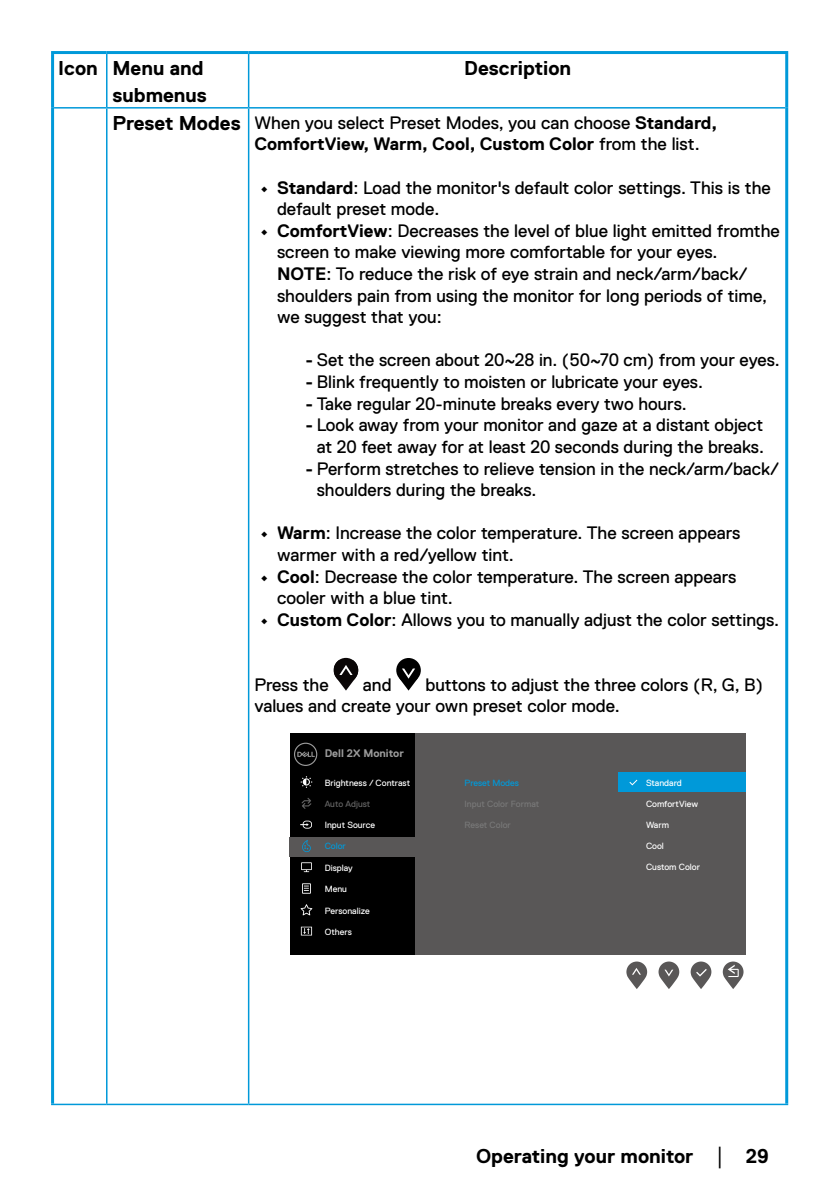
<style>
.page{position:relative;width:840px;height:1191px;background:#fff}
.page>*{position:absolute;margin:0;border:0;box-sizing:border-box;transform-origin:0 0}
.Callout_Head_10_12{font:700 20px "Dell Replica";color:#000}
.Paragraph_9_10_8{font:18px/21.6px "Dell Replica";color:#000}
.t1{font:700 11px "Dell Replica";color:#9b9b9b}
.t2{font:9px "Dell Replica";color:#fff}
.t3{font:9px "Dell Replica";color:#787878}
.t4{font:9px "Dell Replica";letter-spacing:-.005em;color:#0099d9}
.t5{font:9px "Dell Replica";color:#646464}
.s1{font-weight:700}
.s2{font-family:"Times New Roman";font-weight:400;font-size:18px}
</style>
<div class="page">
<hr style="left:54px;top:107px;width:53px;height:2px;background:#0099d9">
<hr style="left:107px;top:107px;width:141px;height:2px;background:#0099d9">
<hr style="left:248px;top:107px;width:536px;height:2px;background:#0099d9">
<hr style="left:51px;top:1103px;width:56px;height:2px;background:#0099d9">
<hr style="left:107px;top:1103px;width:141px;height:2px;background:#0099d9">
<hr style="left:248px;top:1103px;width:539px;height:2px;background:#0099d9">
<hr style="left:106px;top:109px;width:1px;height:994px;background:#0099d9">
<hr style="left:248px;top:109px;width:1px;height:994px;background:#0099d9">
<hr style="left:51px;top:51px;width:56px;height:3px;background:#0099d9">
<hr style="left:107px;top:51px;width:141px;height:3px;background:#0099d9">
<hr style="left:248px;top:51px;width:539px;height:3px;background:#0099d9">
<hr style="left:51px;top:108px;width:3px;height:995px;background:#0099d9">
<hr style="left:784px;top:108px;width:3px;height:995px;background:#0099d9">
<hr style="left:51px;top:54px;width:3px;height:54px;background:#0099d9">
<hr style="left:784px;top:54px;width:3px;height:54px;background:#0099d9">
<hr style="left:106px;top:54px;width:1px;height:53px;background:#0099d9">
<hr style="left:248px;top:54px;width:1px;height:53px;background:#0099d9">
<svg style="left:333px;top:658px;width:25px;height:24px"></svg>
<svg style="left:334px;top:660px;width:24px;height:30px"></svg>
<div style="left:396px;top:658px;width:24px;height:24px;background:#000;border-radius:50%"></div>
<svg style="left:399px;top:668px;width:18px;height:22px"></svg>
<div style="left:290px;top:734px;width:455px;height:221px;background:#595757"></div>
<div style="left:290px;top:734px;width:124px;height:221px;background:#000"></div>
<div style="left:290px;top:837px;width:124px;height:20px;background:#595757"></div>
<svg style="left:294px;top:742px;width:23px;height:24px"></svg>
<svg style="left:300px;top:776px;width:12px;height:12px"></svg>
<svg style="left:301px;top:798px;width:10px;height:11px"></svg>
<svg style="left:302px;top:840px;width:8px;height:12px"></svg>
<svg style="left:301px;top:862px;width:11px;height:10px"></svg>
<svg style="left:302px;top:883px;width:9px;height:10px"></svg>
<svg style="left:300px;top:904px;width:12px;height:11px"></svg>
<svg style="left:301px;top:926px;width:11px;height:9px"></svg>
<svg style="left:300px;top:820px;width:12px;height:8px"></svg>
<div style="left:617px;top:772px;width:128px;height:20px;background:#0099d9"></div>
<svg style="left:629px;top:779px;width:8px;height:6px"></svg>
<svg style="left:722px;top:961px;width:21px;height:28px"></svg>
<svg style="left:658px;top:961px;width:21px;height:28px"></svg>
<svg style="left:626px;top:961px;width:20px;height:28px"></svg>
<svg style="left:690px;top:961px;width:21px;height:28px"></svg>
<p class="Callout_Head_10_12" style="left:58px;top:57px;width:41px">Icon</p>
<p class="Callout_Head_10_12" style="left:112px;top:57px;width:92px">Menu and</p>
<p class="Callout_Head_10_12" style="left:112px;top:84px;width:96px">submenus</p>
<p class="Callout_Head_10_12" style="left:464px;top:57px;width:108px">Description</p>
<p class="Callout_Head_10_12" style="left:112px;top:112px;width:130px">Preset Modes</p>
<p class="Paragraph_9_10_8" style="left:254px;top:112px;width:464px">When you select Preset Modes, you can choose <span class="s1">Standard,<br>ComfortView, Warm, Cool, Custom Color</span> from the list.</p>
<p class="Paragraph_9_10_8" style="left:277px;top:177px;width:495px;text-indent:-17px"><span class="s1">• Standard</span>: Load the monitor's default color settings. This is the default preset mode.</p>
<p class="Paragraph_9_10_8" style="left:277px;top:220px;width:504px;text-indent:-17px"><span class="s1">• ComfortView</span>: Decreases the level of blue light emitted fromthe screen to make viewing more comfortable for your eyes.<br><span class="s1">NOTE</span>: To reduce the risk of eye strain and neck/arm/back/ shoulders pain from using the monitor for long periods of time, we suggest that you:</p>
<p class="Paragraph_9_10_8" style="left:305px;top:349px;width:475px"><span class="s1">-</span> Set the screen about 20~28 in. (50~70 cm) from your eyes.</p>
<p class="Paragraph_9_10_8" style="left:305px;top:371px;width:399px"><span class="s1">-</span> Blink frequently to moisten or lubricate your eyes.</p>
<p class="Paragraph_9_10_8" style="left:305px;top:393px;width:382px"><span class="s1">-</span> Take regular 20-minute breaks every two hours.</p>
<p class="Paragraph_9_10_8" style="left:305px;top:414px;width:460px;text-align:right"><span class="s1">-</span> Look away from your monitor and gaze at a distant object at 20 feet away for at least 20 seconds during the breaks.</p>
<p class="Paragraph_9_10_8" style="left:316px;top:457px;width:463px;text-indent:-11px"><span class="s1">-</span> Perform stretches to relieve tension in the neck/arm/back/ shoulders during the breaks.</p>
<p class="Paragraph_9_10_8" style="left:277px;top:522px;width:464px;text-indent:-17px"><span class="s1">• Warm</span>: Increase the color temperature. The screen appears warmer with a red/yellow tint.</p>
<p class="Paragraph_9_10_8" style="left:277px;top:565px;width:460px;text-indent:-17px"><span class="s1">• Cool</span>: Decrease the color temperature. The screen appears cooler with a blue tint.</p>
<p class="Paragraph_9_10_8" style="left:260px;top:609px;width:520px"><span class="s1">• Custom Color</span>: Allows you to manually adjust the color settings.</p>
<p class="Paragraph_9_10_8" style="left:254px;top:673px;width:510px;text-indent:171px">buttons to adjust the three colors (R, G, B) values and create your own preset color mode.</p>
<p class="t1" style="left:324px;top:747px;width:81px">Dell 2X Monitor</p>
<p class="t2" style="left:324px;top:777px;width:87px">Brightness / Contrast</p>
<p class="t5" style="left:324px;top:798px;width:47px">Auto Adjust</p>
<p class="t2" style="left:324px;top:820px;width:52px">Input Source</p>
<p class="t4" style="left:324px;top:841px;width:23px">Color</p>
<p class="t2" style="left:324px;top:862px;width:29px">Display</p>
<p class="t2" style="left:324px;top:884px;width:24px">Menu</p>
<p class="t2" style="left:324px;top:905px;width:46px">Personalize</p>
<p class="t2" style="left:324px;top:927px;width:29px">Others</p>
<p class="Paragraph_9_10_8" style="left:254px;top:673px;width:76px">Press the</p>
<p class="Paragraph_9_10_8" style="left:363px;top:673px;width:30px">and</p>
<p class="t2" style="left:645px;top:777px;width:37px">Standard</p>
<p class="t2" style="left:645px;top:819px;width:25px">Warm</p>
<p class="t2" style="left:645px;top:841px;width:19px">Cool</p>
<p class="t4" style="left:464px;top:777px;width:56px">Preset Modes</p>
<p class="t3" style="left:464px;top:799px;width:76px">Input Color Format</p>
<p class="t3" style="left:464px;top:820px;width:48px">Reset Color</p>
<p class="t2" style="left:645px;top:799px;width:54px">ComfortView</p>
<p class="t2" style="left:645px;top:862px;width:55px">Custom Color</p>
<p class="Callout_Head_10_12" style="left:475px;top:1144px;width:294px">Operating your monitor <span class="s2">│</span> 29</p>
</div>
